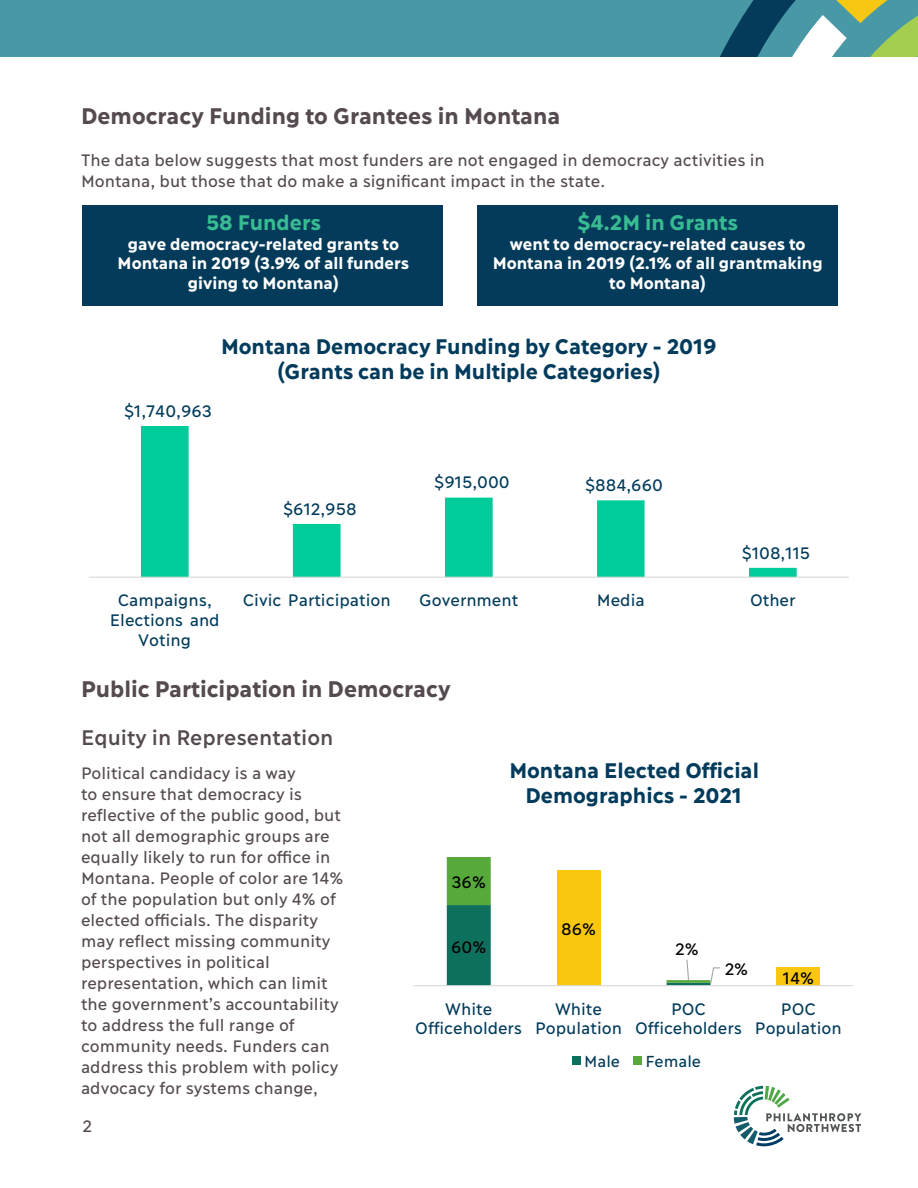
<style>
.page{position:relative;width:918px;height:1188px;background:#fff}
.page>*{position:absolute;margin:0;border:0;box-sizing:border-box;transform-origin:0 0}
.t1{font:700 22.5px "Ilisarniq";color:#544a50}
.t2{font:700 21px/25.2px "Ilisarniq";color:#023b5b;text-align:center}
.body{font:600 21px "Ilisarniq";color:#544a50}
.H1_Denim{font:700 21px "Ilisarniq";color:#38bb93}
.body-2{font:16.5px/21px "Ilisarniq";color:#544a50}
.t3{font:16.5px/19.8px "Ilisarniq";letter-spacing:-.005em;color:#023b5b;text-align:center}
.H1_Denim-2{font:700 16.5px/19.5px "Ilisarniq";color:#fff;text-align:center}
.t4{font:16.5px "Ilisarniq";color:#000}
.t5{font:15.9px "Ilisarniq";letter-spacing:-.005em;color:#023b5b}
</style>
<div class="page">
<div style="left:0;top:0;width:918px;height:57px;background:#4998a6"></div>
<svg style="left:720px;top:0;width:198px;height:57px"></svg>
<svg style="left:734px;top:1086px;width:127px;height:60px"></svg>
<div style="left:83px;top:206px;width:360px;height:100px;background:#043b5a"></div>
<div style="left:477px;top:206px;width:361px;height:100px;background:#043b5a"></div>
<svg style="left:141px;top:426px;width:656px;height:151px"></svg>
<hr style="left:89px;top:577px;width:760px;height:1px;background:#d9d9d9">
<div style="left:776px;top:967px;width:44px;height:19px;background:#f9c80e"></div>
<hr style="left:414px;top:985px;width:439px;height:1px;background:#d9d9d9">
<svg style="left:447px;top:857px;width:274px;height:129px"></svg>
<div style="left:572px;top:1056px;width:9px;height:9px;background:#0d705c"></div>
<div style="left:633px;top:1056px;width:9px;height:9px;background:#57a93b"></div>
<h2 class="t1" style="left:81px;top:99px;width:481px">Democracy Funding to Grantees in Montana</h2>
<h2 class="body-2" style="left:81px;top:149px;width:685px">The data below suggests that most funders are not engaged in democracy activities in<br>Montana, but those that do make a significant impact in the state.</h2>
<p class="H1_Denim" style="left:206px;top:206px;width:117px">58 Funders</p>
<p class="H1_Denim-2" style="left:118px;top:233px;width:293px">gave democracy-related grants to<br>Montana in 2019 (3.9% of all funders giving to Montana)</p>
<p class="H1_Denim" style="left:578px;top:206px;width:162px">$4.2M in Grants</p>
<p class="H1_Denim-2" style="left:493px;top:233px;width:332px">went to democracy-related causes to<br>Montana in 2019 (2.1% of all grantmaking to Montana)</p>
<p class="t3" style="left:124px;top:400px;width:89px">$1,740,963</p>
<p class="t2" style="left:221px;top:333px;width:497px">Montana Democracy Funding by Category - 2019 (Grants can be in Multiple Categories)</p>
<p class="t3" style="left:283px;top:498px;width:75px">$612,958</p>
<p class="t3" style="left:434px;top:472px;width:77px">$915,000</p>
<p class="t3" style="left:585px;top:474px;width:79px">$884,660</p>
<p class="t3" style="left:742px;top:542px;width:70px">$108,115</p>
<p class="t3" style="left:110px;top:589px;width:111px">Campaigns,<br>Elections and<br>Voting</p>
<p class="t3" style="left:243px;top:589px;width:149px">Civic Participation</p>
<p class="t3" style="left:419px;top:589px;width:101px">Government</p>
<p class="t3" style="left:597px;top:589px;width:49px">Media</p>
<p class="t3" style="left:750px;top:589px;width:47px">Other</p>
<h2 class="t1" style="left:81px;top:672px;width:371px">Public Participation in Democracy</h2>
<p class="body" style="left:81px;top:721px;width:254px">Equity in Representation</p>
<p class="body-2" style="left:81px;top:762px;width:264px">Political candidacy is a way<br>to ensure that democracy is reflective of the public good, but not all demographic groups are equally likely to run for office in<br>Montana. People of color are 14% of the population but only 4% of elected officials. The disparity may reflect missing community perspectives in political representation, which can limit the government’s accountability to address the full range of community needs. Funders can address this problem with policy advocacy for systems change,</p>
<p class="t2" style="left:509px;top:756px;width:251px">Montana Elected Official<br>Demographics - 2021</p>
<p class="t4" style="left:452px;top:870px;width:36px">36%</p>
<p class="t4" style="left:561px;top:917px;width:36px">86%</p>
<p class="t4" style="left:451px;top:934px;width:37px">60%</p>
<p class="t4" style="left:675px;top:936px;width:25px">2%</p>
<p class="t4" style="left:725px;top:957px;width:25px">2%</p>
<p class="t4" style="left:783px;top:965px;width:33px">14%</p>
<p class="t3" style="left:415px;top:998px;width:108px">White<br>Officeholders</p>
<p class="t3" style="left:535px;top:998px;width:88px">White<br>Population</p>
<p class="t3" style="left:635px;top:998px;width:108px">POC<br>Officeholders</p>
<p class="t3" style="left:755px;top:998px;width:88px">POC<br>Population</p>
<p class="t5" style="left:584px;top:1049px;width:37px">Male</p>
<p class="t5" style="left:645px;top:1049px;width:57px">Female</p>
<p class="body-2" style="left:83px;top:1114px;width:11px">2</p>
</div>
